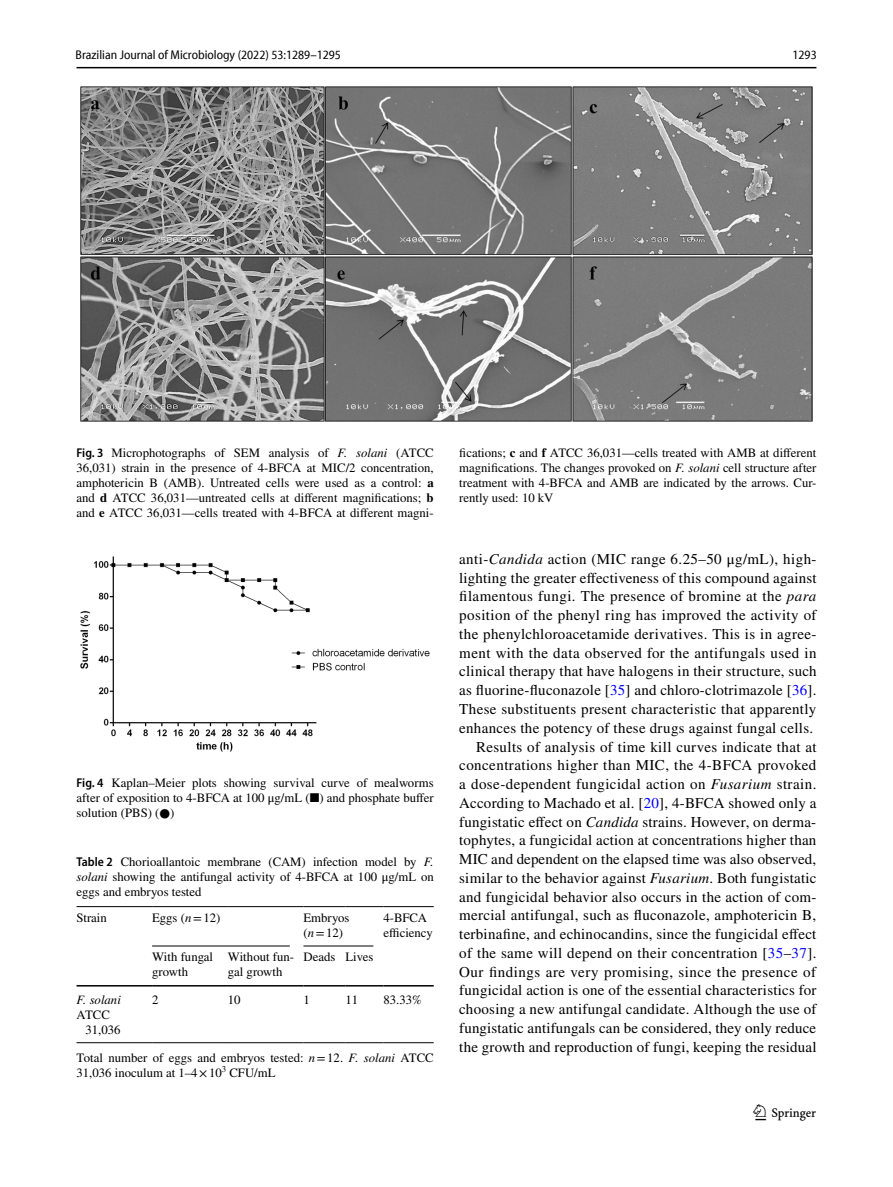
<style>
.page{position:relative;width:893px;height:1187px;background:#fff}
.page>*{position:absolute;margin:0;border:0;box-sizing:border-box;transform-origin:0 0}
.t1{font:22.5px "Springnew Regular 3";color:#000}
.t2{font:15px/18.8px "STIX";letter-spacing:.02em;color:#000;text-align:right}
.t3{font:12.75px/15px "STIX";color:#000}
.t4{font:semi-condensed 12.75px "Myriad Pro Unic";color:#000}
.t5{font:italic 12.75px "STIX";color:#000}
.s1{font-family:"Myriad Pro";font-weight:600;font-stretch:semi-condensed}
.s2{font-style:italic}
.s3{font-weight:700}
.s4{font-family:"Code 2000"}
.s5{color:#00f}
</style>
<div class="page">
<hr style="left:77px;top:67px;width:739px;height:1px;background:#000">
<img style="left:81px;top:87px;width:731px;height:334px">
<img style="left:81px;top:556px;width:348px;height:195px">
<hr style="left:77px;top:906px;width:75px;height:1px;background:#000">
<hr style="left:77px;top:984px;width:75px;height:2px;background:#000">
<hr style="left:152px;top:906px;width:76px;height:1px;background:#000">
<hr style="left:228px;top:906px;width:75px;height:1px;background:#000">
<hr style="left:303px;top:906px;width:42px;height:1px;background:#000">
<hr style="left:345px;top:906px;width:38px;height:1px;background:#000">
<hr style="left:383px;top:906px;width:51px;height:1px;background:#000">
<hr style="left:383px;top:984px;width:51px;height:2px;background:#000">
<hr style="left:152px;top:984px;width:76px;height:2px;background:#000">
<hr style="left:228px;top:984px;width:75px;height:2px;background:#000">
<hr style="left:303px;top:984px;width:42px;height:2px;background:#000">
<hr style="left:345px;top:984px;width:38px;height:2px;background:#000">
<hr style="left:77px;top:1042px;width:75px;height:1px;background:#000">
<hr style="left:152px;top:1042px;width:76px;height:1px;background:#000">
<hr style="left:228px;top:1042px;width:75px;height:1px;background:#000">
<hr style="left:303px;top:1042px;width:42px;height:1px;background:#000">
<hr style="left:345px;top:1042px;width:38px;height:1px;background:#000">
<hr style="left:383px;top:1042px;width:51px;height:1px;background:#000">
<hr style="left:152px;top:945px;width:138px;height:1px;background:#000">
<hr style="left:303px;top:945px;width:70px;height:1px;background:#000">
<p class="t4" style="left:76px;top:50px;width:267px">Brazilian Journal of Microbiology (2022) 53:1289–1295</p>
<p class="t4" style="left:792px;top:50px;width:26px">1293</p>
<p class="t3" style="left:77px;top:446px;width:359px;text-align:justify"><span class="s1">Fig. 3</span> Microphotographs of SEM analysis of <span class="s2">F. solani</span> (ATCC 36,031) strain in the presence of 4-BFCA at MIC/2 concentration, amphotericin B (AMB). Untreated cells were used as a control: <span class="s3">a </span>and <span class="s3">d</span> ATCC 36,031—untreated cells at different magnifications; <span class="s3">b </span>and <span class="s3">e</span> ATCC 36,031—cells treated with 4-BFCA at different magni-</p>
<p class="t3" style="left:459px;top:446px;width:359px;text-align:justify">fications; <span class="s3">c</span> and <span class="s3">f</span> ATCC 36,031—cells treated with AMB at different magnifications. The changes provoked on <span class="s2">F. solani</span> cell structure after treatment with 4-BFCA and AMB are indicated by the arrows. Cur&shy;rently used: 10 kV</p>
<p class="t3" style="left:77px;top:776px;width:359px;text-align:justify"><span class="s1">Fig. 4</span> Kaplan–Meier plots showing survival curve of mealworms after of exposition to 4-BFCA at 100 μg/mL (<span class="s4">■</span>) and phosphate buffer solution (PBS) (●)</p>
<p class="t3" style="left:77px;top:855px;width:359px;text-align:justify"><span class="s1">Table 2</span> Chorioallantoic membrane (CAM) infection model by <span class="s2">F. solani</span> showing the antifungal activity of 4-BFCA at 100 μg/mL on eggs and embryos tested</p>
<p class="t3" style="left:77px;top:910px;width:32px">Strain</p>
<p class="t3" style="left:152px;top:910px;width:70px">Eggs (<span class="s2">n</span>=12)</p>
<p class="t3" style="left:303px;top:910px;width:48px">Embryos (<span class="s2">n</span>=12)</p>
<p class="t3" style="left:383px;top:910px;width:51px">4-BFCA efficiency</p>
<p class="t3" style="left:152px;top:950px;width:63px">With fungal growth</p>
<p class="t3" style="left:228px;top:950px;width:68px">Without fun&shy;gal growth</p>
<p class="t3" style="left:303px;top:950px;width:71px">Deads Lives</p>
<p class="t5" style="left:77px;top:991px;width:46px">F. solani</p>
<p class="t3" style="left:86px;top:1008px;width:37px;text-indent:-9px">ATCC<br>31,036</p>
<p class="t3" style="left:152px;top:993px;width:8px">2</p>
<p class="t3" style="left:228px;top:993px;width:14px">10</p>
<p class="t3" style="left:303px;top:993px;width:8px">1</p>
<p class="t3" style="left:345px;top:993px;width:14px">11</p>
<p class="t3" style="left:383px;top:993px;width:40px">83.33%</p>
<p class="t3" style="left:77px;top:1051px;width:359px">Total number of eggs and embryos tested: <span class="s2">n</span>=12. <span class="s2">F. solani</span> ATCC<br>31,036 inoculum at 1–4× -10<sup>3</sup> CFU/mL</p>
<p class="t2" style="left:459px;top:550px;width:359px">anti-<span class="s2">Candida</span> action (MIC range 6.25–50 μg/mL), high&shy;lighting the greater effectiveness of this compound against filamentous fungi. The presence of bromine at the <span class="s2">para </span>position of the phenyl ring has improved the activity of the phenylchloroacetamide derivatives. This is in agree&shy;ment with the data observed for the antifungals used in clinical therapy that have halogens in their structure, such as fluorine-fluconazole [<span class="s5">35</span>] and chloro-clotrimazole [<span class="s5">36</span>].<br>These substituents present characteristic that apparently enhances the potency of these drugs against fungal cells.<br>Results of analysis of time kill curves indicate that at concentrations higher than MIC, the 4-BFCA provoked a dose-dependent fungicidal action on <span class="s2">Fusarium</span> strain.<br>According to Machado et al. [<span class="s5">20</span>], 4-BFCA showed only a fungistatic effect on <span class="s2">Candida</span> strains. However, on derma&shy;tophytes, a fungicidal action at concentrations higher than MIC and dependent on the elapsed time was also observed, similar to the behavior against <span class="s2">Fusarium</span>. Both fungistatic and fungicidal behavior also occurs in the action of com&shy;mercial antifungal, such as fluconazole, amphotericin B, terbinafine, and echinocandins, since the fungicidal effect of the same will depend on their concentration [<span class="s5">35</span>–<span class="s5">37</span>].<br>Our findings are very promising, since the presence of fungicidal action is one of the essential characteristics for choosing a new antifungal candidate. Although the use of fungistatic antifungals can be considered, they only reduce the growth and reproduction of fungi, keeping the residual</p>
<h1 class="t1" style="left:755px;top:1104px;width:62px">1 3</h1>
</div>
